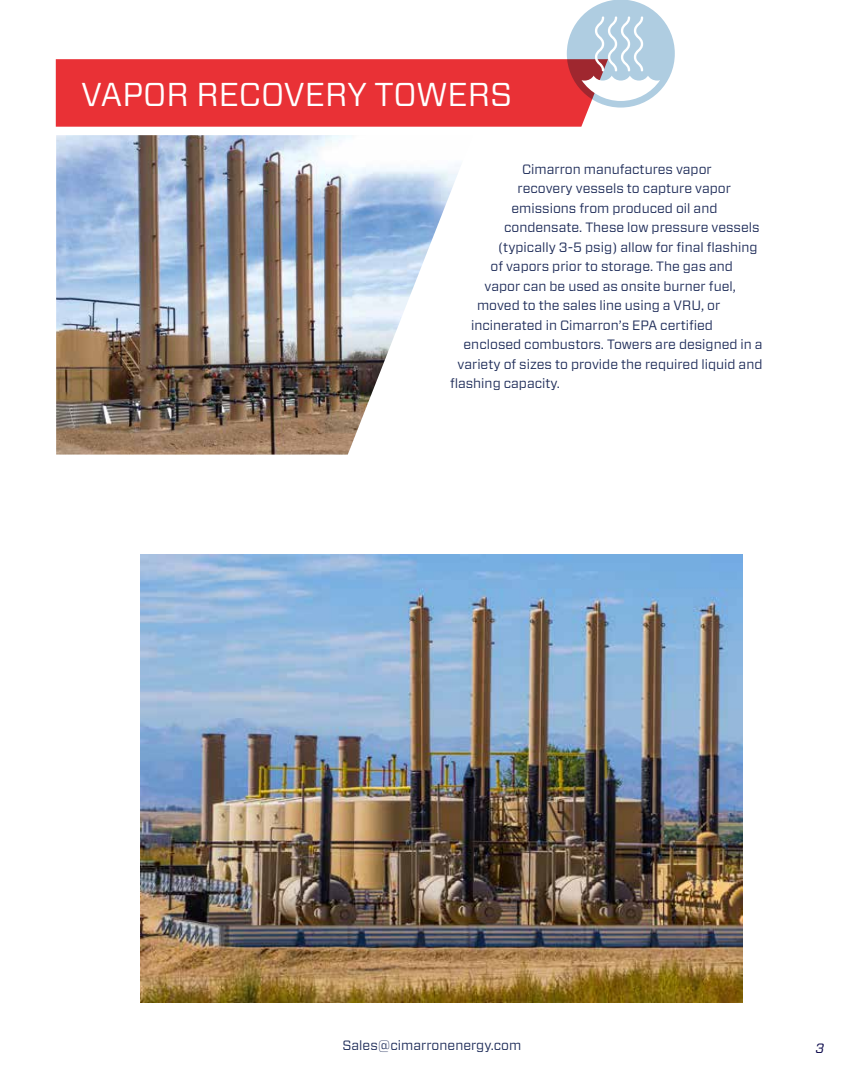
<style>
.page{position:relative;width:864px;height:1080px;background:#fff}
.page>*{position:absolute;margin:0;border:0;box-sizing:border-box;transform-origin:0 0}
.t1{font:33px "Forza";color:#fff}
.t2{font:13.5px "Forza";color:#1d2b58}
.t3{font:italic 13.5px "Forza";color:#070448}
</style>
<div class="page">
<div style="left:56px;top:59px;width:536px;height:68px;background:#e93136"></div>
<div style="left:567px;top:0;width:108px;height:108px;background:#afcde1;border-radius:50%"></div>
<svg style="left:582px;top:16px;width:78px;height:85px"></svg>
<img style="left:56px;top:135px;width:405px;height:320px">
<img style="left:140px;top:554px;width:602px;height:449px">
<h1 class="t1" style="left:81px;top:72px;width:433px">VAPOR RECOVERY TOWERS</h1>
<p class="t2" style="left:522px;top:160px;width:191px">Cimarron manufactures vapor</p>
<p class="t2" style="left:518px;top:179px;width:215px">recovery vessels to capture vapor</p>
<p class="t2" style="left:512px;top:199px;width:207px">emissions from produced oil and</p>
<p class="t2" style="left:504px;top:218px;width:257px">condensate. These low pressure vessels</p>
<p class="t2" style="left:498px;top:238px;width:261px">(typically 3-5 psig) allow for final flashing</p>
<p class="t2" style="left:491px;top:257px;width:244px">of vapors prior to storage. The gas and</p>
<p class="t2" style="left:485px;top:277px;width:253px">vapor can be used as onsite burner fuel,</p>
<p class="t2" style="left:477px;top:296px;width:245px">moved to the sales line using a VRU, or</p>
<p class="t2" style="left:471px;top:316px;width:244px">incinerated in Cimarron’s EPA certified</p>
<p class="t2" style="left:464px;top:335px;width:301px">enclosed combustors. Towers are designed in a</p>
<p class="t2" style="left:458px;top:355px;width:306px">variety of sizes to provide the required liquid and</p>
<p class="t2" style="left:450px;top:374px;width:111px">flashing capacity.</p>
<p class="t2" style="left:343px;top:1036px;width:180px">Sales@cimarronenergy.com</p>
<p class="t3" style="left:815px;top:1040px;width:13px">3</p>
</div>
